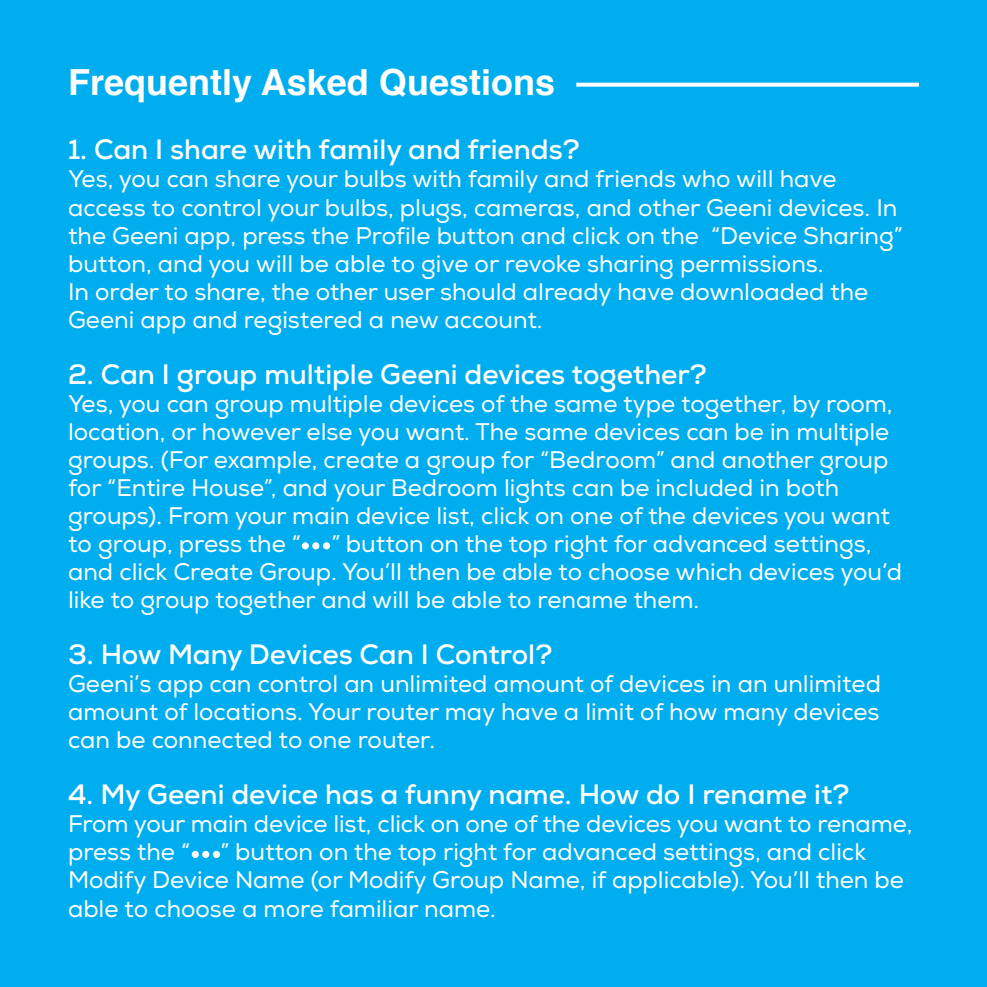
<style>
.page{position:relative;width:987px;height:987px;background:#fff}
.page>*{position:absolute;margin:0;border:0;box-sizing:border-box;transform-origin:0 0}
.t1{font:700 36px "Helvetica";color:#fff}
.t2{font:700 28px "Nexa";color:#fff}
.t3{font:24px/28px "Nexa";color:#fff}
</style>
<div class="page">
<div style="left:0;top:0;width:986px;height:986px;background:#00aeef"></div>
<svg style="left:576px;top:83px;width:342px;height:4px"></svg>
<div style="left:213px;top:850px;width:7px;height:8px;background:#fff;border-radius:50%"></div>
<div style="left:202px;top:850px;width:7px;height:8px;background:#fff;border-radius:50%"></div>
<div style="left:192px;top:850px;width:7px;height:8px;background:#fff;border-radius:50%"></div>
<div style="left:323px;top:542px;width:7px;height:7px;background:#fff;border-radius:50%"></div>
<div style="left:312px;top:542px;width:7px;height:7px;background:#fff;border-radius:50%"></div>
<div style="left:302px;top:542px;width:7px;height:7px;background:#fff;border-radius:50%"></div>
<h1 class="t1" style="left:68px;top:53px;width:488px">Frequently Asked Questions</h1>
<p class="t2" style="left:68px;top:132px;width:513px">1. Can I share with family and friends?</p>
<p class="t3" style="left:68px;top:166px;width:836px">Yes, you can share your bulbs with family and friends who will have access to control your bulbs, plugs, cameras, and other Geeni devices. In the Geeni app, press the Profile button and click on the “Device Sharing” button, and you will be able to give or revoke sharing permissions.<br>In order to share, the other user should already have downloaded the Geeni app and registered a new account.</p>
<p class="t2" style="left:68px;top:356px;width:640px">2. Can I group multiple Geeni devices together?</p>
<p class="t3" style="left:68px;top:390px;width:826px">Yes, you can group multiple devices of the same type together, by room, location, or however else you want. The same devices can be in multiple groups. (For example, create a group for “Bedroom” and another group for “Entire House”, and your Bedroom lights can be included in both groups). From your main device list, click on one of the devices you want to group, press the “</p>
<p class="t3" style="left:68px;top:530px;width:835px;text-indent:263px">” button on the top right for advanced settings, and click Create Group. You’ll then be able to choose which devices you’d like to group together and will be able to rename them.</p>
<p class="t2" style="left:68px;top:636px;width:485px">3. How Many Devices Can I Control?</p>
<p class="t3" style="left:68px;top:670px;width:814px;text-align:justify">Geeni’s app can control an unlimited amount of devices in an unlimited amount of locations. Your router may have a limit of how many devices can be connected to one router.</p>
<p class="t2" style="left:68px;top:776px;width:782px">4. My Geeni device has a funny name. How do I rename it?</p>
<p class="t3" style="left:68px;top:810px;width:845px">From your main device list, click on one of the devices you want to rename, press the “</p>
<p class="t3" style="left:68px;top:837px;width:837px;text-indent:152px">” button on the top right for advanced settings, and click<br>Modify Device Name (or Modify Group Name, if applicable). You’ll then be able to choose a more familiar name.</p>
</div>
